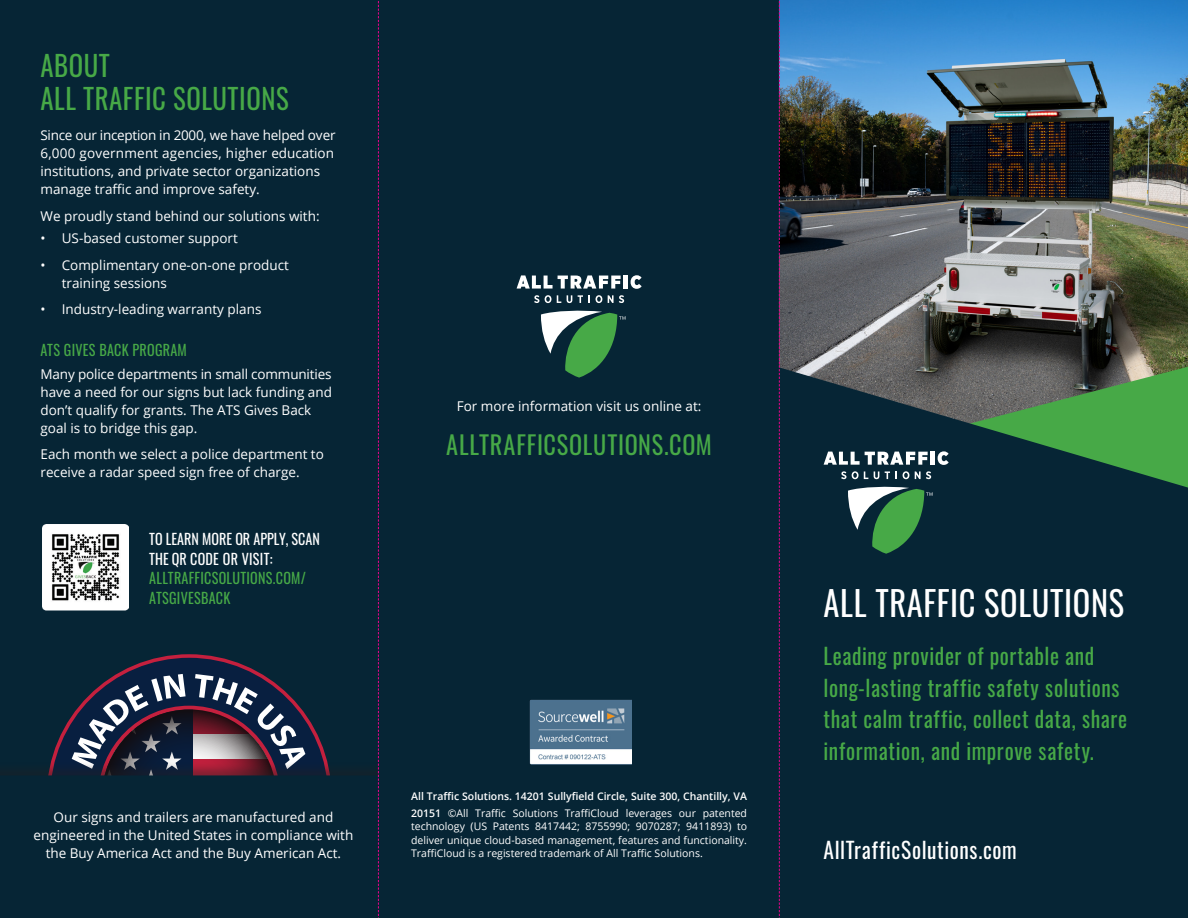
<style>
.page{position:relative;width:1188px;height:918px;background:#fff}
.page>*{position:absolute;margin:0;border:0;box-sizing:border-box;transform-origin:0 0}
.H1_Cover{font:34.5px "Oswald";letter-spacing:.02em;color:#fff;scale:.94 1}
.H1_Intro{font:28.5px/33px "Oswald";letter-spacing:.02em;color:#47a947;scale:.94 1}
.H2_Cover{font:25.5px "Oswald";letter-spacing:.035em;color:#47a947;scale:.95 1}
.H2_Cover-2{font:22.5px/31.5px "Oswald";letter-spacing:.03em;color:#47a947;scale:.95 1}
.H2_Cover-3{font:22.5px "Oswald";letter-spacing:.03em;color:#fff;scale:.95 1}
.H2_White{font:15px/19.5px "Oswald";letter-spacing:.02em;color:#fff;scale:.94 1}
.H2_Green{font:15px "Oswald";letter-spacing:.02em;color:#47a947;scale:.94 1}
.Body_Copy{font:13.5px/18px "Open Sans";color:#fff}
.t1{font:10.5px/13.5px "Open Sans";color:#fff;text-align:justify}
.t2{font:600 10.5px/16.5px "Open Sans";color:#fff}
.s1{color:#47a947}
.s2{font-weight:400}
</style>
<div class="page">
<div style="left:0;top:0;width:784px;height:918px;background:#062535"></div>
<img style="left:780px;top:0;width:408px;height:367px">
<svg style="left:778px;top:367px;width:410px;height:551px;background:#0f3038"></svg>
<svg style="left:51px;top:658px;width:277px;height:104px"></svg>
<svg style="left:62px;top:674px;width:256px;height:88px"></svg>
<img style="left:43px;top:525px;width:85px;height:86px">
<div style="left:0;top:762px;width:378px;height:156px;background:#231f20;opacity:.43"></div>
<svg style="left:0;top:775px;width:378px;height:143px"></svg>
<svg style="left:541px;top:310px;width:85px;height:68px"></svg>
<svg style="left:534px;top:295px;width:5px;height:8px"></svg>
<svg style="left:545px;top:295px;width:6px;height:8px"></svg>
<svg style="left:557px;top:295px;width:4px;height:8px"></svg>
<svg style="left:567px;top:295px;width:5px;height:8px"></svg>
<svg style="left:578px;top:295px;width:5px;height:8px"></svg>
<svg style="left:596px;top:295px;width:6px;height:8px"></svg>
<svg style="left:608px;top:295px;width:16px;height:8px"></svg>
<svg style="left:517px;top:275px;width:104px;height:14px"></svg>
<hr style="left:624px;top:276px;width:4px;height:13px;background:#fff">
<svg style="left:631px;top:275px;width:11px;height:14px"></svg>
<svg style="left:848px;top:486px;width:85px;height:68px;background:#45785b"></svg>
<svg style="left:841px;top:471px;width:5px;height:8px"></svg>
<svg style="left:852px;top:471px;width:16px;height:8px"></svg>
<svg style="left:874px;top:471px;width:5px;height:8px"></svg>
<svg style="left:885px;top:471px;width:5px;height:8px"></svg>
<svg style="left:903px;top:471px;width:6px;height:8px"></svg>
<svg style="left:915px;top:471px;width:16px;height:8px"></svg>
<svg style="left:824px;top:452px;width:104px;height:13px"></svg>
<hr style="left:931px;top:452px;width:4px;height:13px;background:#fff">
<svg style="left:938px;top:451px;width:11px;height:14px"></svg>
<img style="left:529px;top:699px;width:102px;height:66px">
<svg style="left:378px;top:1px;width:1px;height:917px"></svg>
<svg style="left:779px;top:0;width:1px;height:918px"></svg>
<p class="H1_Intro" style="left:41px;top:46px;width:266px">ABOUT<br>ALL TRAFFIC SOLUTIONS</p>
<p class="Body_Copy" style="left:41px;top:126px;width:297px">Since our inception in 2000, we have helped over 6,000 government agencies, higher education institutions, and private sector organizations manage traffic and improve safety.</p>
<p class="Body_Copy" style="left:41px;top:207px;width:281px">We proudly stand behind our solutions with:</p>
<p class="Body_Copy" style="left:41px;top:229px;width:199px">• US-based customer support</p>
<p class="Body_Copy" style="left:62px;top:255px;width:229px;text-indent:-21px">• Complimentary one-on-one product training sessions</p>
<p class="Body_Copy" style="left:41px;top:300px;width:222px">• Industry-leading warranty plans</p>
<p class="H2_Green" style="left:41px;top:337px;width:157px">ATS GIVES BACK PROGRAM</p>
<p class="Body_Copy" style="left:41px;top:364px;width:293px">Many police departments in small communities have a need for our signs but lack funding and don’t qualify for grants. The ATS Gives Back goal is to bridge this gap.</p>
<p class="Body_Copy" style="left:41px;top:445px;width:285px">Each month we select a police department to receive a radar speed sign free of charge.</p>
<p class="H2_White" style="left:149px;top:528px;width:183px">TO LEARN MORE OR APPLY, SCAN<br>THE QR CODE OR VISIT:<br><span class="s1">ALLTRAFFICSOLUTIONS.COM/<br>ATSGIVESBACK</span></p>
<p class="Body_Copy" style="left:457px;top:397px;width:246px">For more information visit us online at:</p>
<p class="H2_Cover" style="left:446px;top:422px;width:281px">ALLTRAFFICSOLUTIONS.COM</p>
<p class="Body_Copy" style="left:34px;top:808px;width:321px;text-align:center">Our signs and trailers are manufactured and engineered in the United States in compliance with the Buy America Act and the Buy American Act.</p>
<p class="t2" style="left:411px;top:788px;width:337px">All Traffic Solutions. 14201 Sullyfield Circle, Suite 300, Chantilly, VA<br>20151 <span class="s2">©All Traffic Solutions TraffiCloud leverages our patented</span></p>
<p class="t1" style="left:411px;top:820px;width:337px">technology (US Patents 8417442; 8755990; 9070287; 9411893) to deliver unique cloud-based management, features and functionality.<br>TraffiCloud is a registered trademark of All Traffic Solutions.</p>
<p class="H1_Cover" style="left:824px;top:572px;width:321px">ALL TRAFFIC SOLUTIONS</p>
<p class="H2_Cover-2" style="left:824px;top:638px;width:321px">Leading provider of portable and long-lasting traffic safety solutions that calm traffic, collect data, share information, and improve safety.</p>
<p class="H2_Cover-3" style="left:824px;top:830px;width:205px">AllTrafficSolutions.com</p>
</div>
